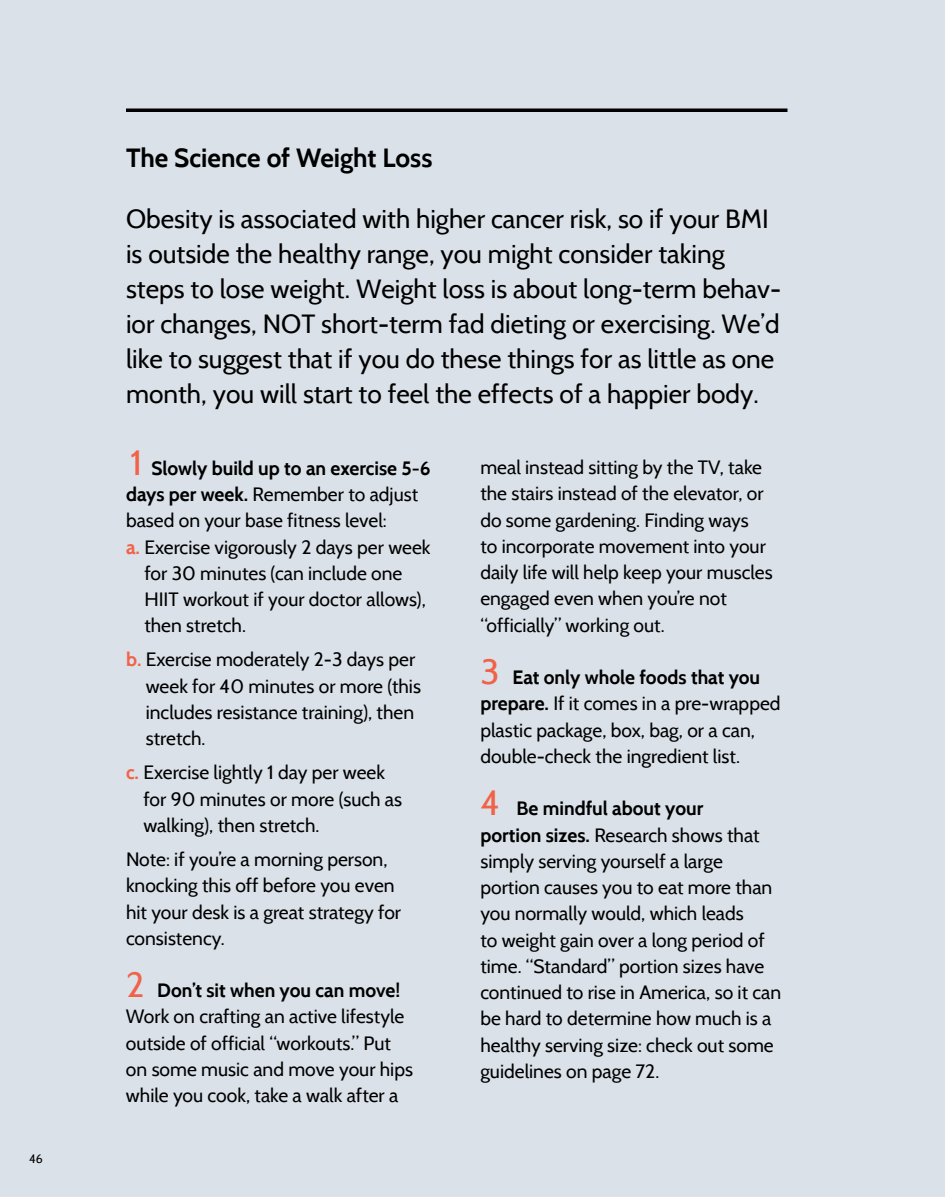
<style>
.page{position:relative;width:945px;height:1197px;background:#dae1e9}
.page>*{position:absolute;margin:0;border:0;box-sizing:border-box;transform-origin:0 0}
.t1{font:26.25px/35px "Cabin";color:#000}
.t2{font:700 26.25px "Cabin";color:#000}
.t3{font:19.25px/26.2px "Cabin";color:#000}
.t4{font:700 19.25px "Cabin";color:#000}
.t5{font:12.25px "Cabin";color:#000}
.s1{font-weight:400;font-size:35px;color:#f16349}
.s2{font-weight:700}
.s3{font-weight:700;color:#f16349}
.s4{font-size:35px;color:#f16349}
</style>
<div class="page">
<svg style="left:126px;top:108px;width:662px;height:4px;background:#1b1c1d"></svg>
<p class="t5" style="left:29px;top:1151px;width:15px">46</p>
<h1 class="t2" style="left:126px;top:142px;width:308px">The Science of Weight Loss</h1>
<p class="t1" style="left:126px;top:201px;width:657px">Obesity is associated with higher cancer risk, so if your BMI is outside the healthy range, you might consider taking steps to lose weight. Weight loss is about long-term behav&shy;ior changes, NOT short-term fad dieting or exercising. We’d like to suggest that if you do these things for as little as one month, you will start to feel the effects of a happier body.</p>
<p class="t4" style="left:130px;top:456px;width:302px"><span class="s1">1</span> Slowly build up to an exercise 5-6</p>
<p class="t3" style="left:126px;top:481px;width:294px"><span class="s2">days per week.</span> Remember to adjust</p>
<p class="t3" style="left:126px;top:507px;width:262px">based on your base fitness level:</p>
<p class="t3" style="left:126px;top:534px;width:306px"><span class="s3">a.</span> Exercise vigorously 2 days per week</p>
<p class="t3" style="left:144px;top:560px;width:260px">for 30 minutes (can include one</p>
<p class="t3" style="left:144px;top:586px;width:283px">HIIT workout if your doctor allows),</p>
<p class="t3" style="left:144px;top:612px;width:103px">then stretch.</p>
<p class="t3" style="left:146px;top:646px;width:277px;text-indent:-20px"><span class="s3">b.</span> Exercise moderately 2-3 days per week for 40 minutes or more (this includes resistance training), then stretch.</p>
<p class="t3" style="left:143px;top:759px;width:260px;text-indent:-17px"><span class="s3">c.</span> Exercise lightly 1 day per week for 90 minutes or more (such as walking), then stretch.</p>
<p class="t3" style="left:126px;top:846px;width:277px">Note: if you’re a morning person, knocking this off before you even hit your desk is a great strategy for consistency.</p>
<p class="t3" style="left:126px;top:977px;width:289px"><span class="s4">2</span> <span class="s2">Don’t sit when you can move!<br></span>Work on crafting an active lifestyle outside of official “workouts.” Put on some music and move your hips while you cook, take a walk after a</p>
<p class="t3" style="left:480px;top:454px;width:294px">meal instead sitting by the TV, take the stairs instead of the elevator, or do some gardening. Finding ways<br>to incorporate movement into your daily life will help keep your muscles engaged even when you’re not “officially” working out.</p>
<p class="t3" style="left:480px;top:664px;width:302px"><span class="s4">3</span> <span class="s2">Eat only whole foods that you prepare.</span> If it comes in a pre-wrapped plastic package, box, bag, or a can, double-check the ingredient list.</p>
<p class="t3" style="left:480px;top:795px;width:302px"><span class="s4">4</span> <span class="s2">Be mindful about your<br>portion sizes.</span> Research shows that simply serving yourself a large portion causes you to eat more than you normally would, which leads<br>to weight gain over a long period of time. “Standard” portion sizes have continued to rise in America, so it can be hard to determine how much is a healthy serving size: check out some guidelines on page 72.</p>
</div>
